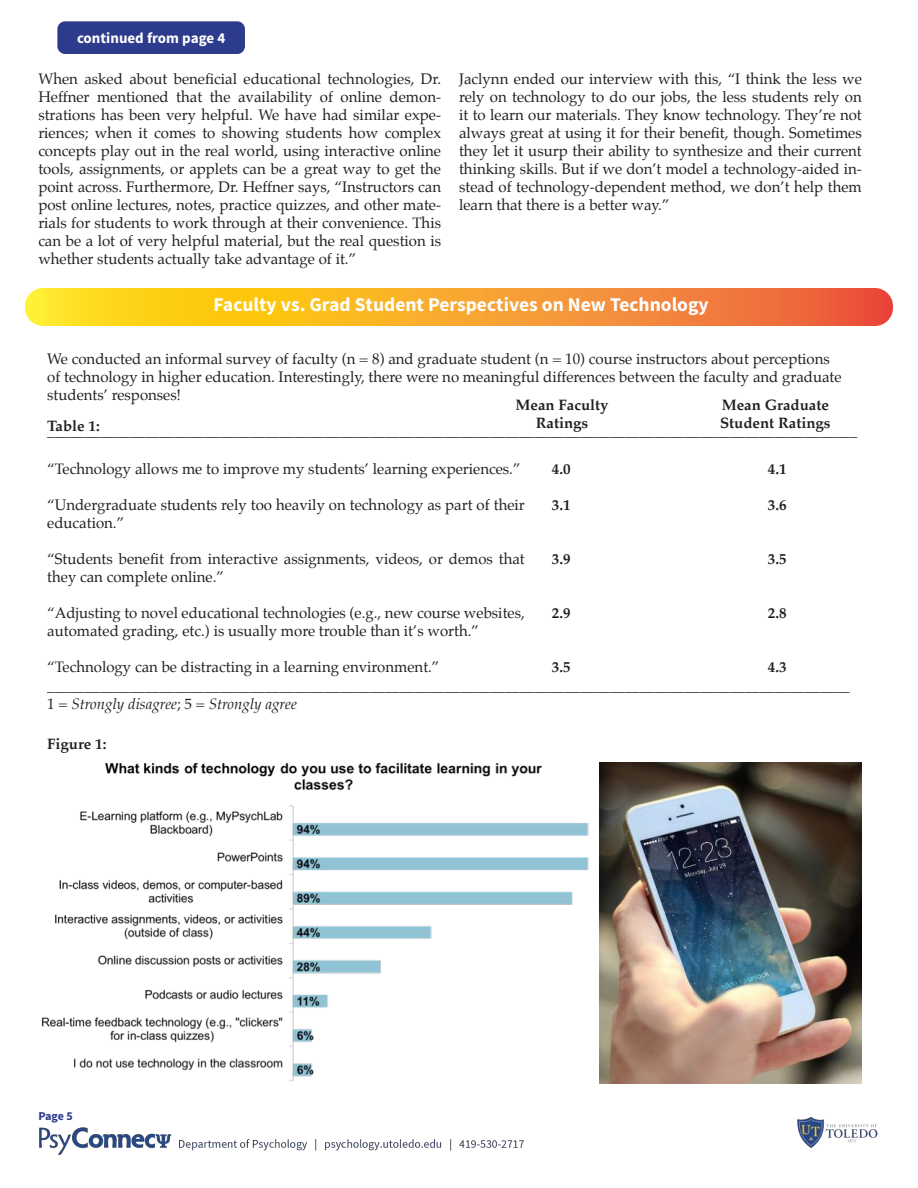
<style>
.page{position:relative;width:918px;height:1188px;background:#fff}
.page>*{position:absolute;margin:0;border:0;box-sizing:border-box;transform-origin:0 0}
.t1{font:700 19.5px "Source Sans Pro";color:#fff}
.t2{font:15px/18px "Palatino";color:#241f1f}
.t3{font:15px "Minion Pro";color:#241f1f}
.t4{font:700 15px/18px "Palatino";color:#241f1f}
.t5{font:italic 15px "Palatino";color:#241f1f}
.t6{font:700 15px "Source Sans Pro";color:#fff}
.t7{font:700 12px "Source Sans Pro";color:#2d398d}
.s1{font-style:normal}
</style>
<div class="page">
<img style="left:39px;top:21px;width:839px;height:1135px">
<svg style="left:25px;top:288px;width:868px;height:38px;background:#f6a42d"></svg>
<img style="left:41px;top:756px;width:565px;height:327px">
<img style="left:599px;top:762px;width:263px;height:321px">
<p class="t6" style="left:77px;top:29px;width:150px">continued from page 4</p>
<p class="t2" style="left:38px;top:70px;width:404px;text-align:justify">When asked about beneficial educational technologies, Dr.<br>Heffner mentioned that the availability of online demon&shy;strations has been very helpful. We have had similar expe&shy;riences; when it comes to showing students how complex concepts play out in the real world, using interactive online tools, assignments, or applets can be a great way to get the point across. Furthermore, Dr. Heffner says, “Instructors can post online lectures, notes, practice quizzes, and other mate&shy;rials for students to work through at their convenience. This can be a lot of very helpful material, but the real question is whether students actually take advantage of it.”</p>
<p class="t2" style="left:459px;top:70px;width:404px;text-align:justify">Jaclynn ended our interview with this, “I think the less we rely on technology to do our jobs, the less students rely on it to learn our materials. They know technology. They’re not always great at using it for their benefit, though. Sometimes they let it usurp their ability to synthesize and their current thinking skills. But if we don’t model a technology-aided in&shy;stead of technology-dependent method, we don’t help them learn that there is a better way.”</p>
<h1 class="t1" style="left:214px;top:292px;width:496px">Faculty vs. Grad Student Perspectives on New Technology</h1>
<p class="t2" style="left:47px;top:350px;width:796px">We conducted an informal survey of faculty (n = 8) and graduate student (n = 10) course instructors about perceptions of technology in higher education. Interestingly, there were no meaningful differences between the faculty and graduate students’ responses!</p>
<p class="t4" style="left:516px;top:395px;width:94px;text-align:center">Mean Faculty<br>Ratings</p>
<p class="t3" style="left:47px;top:422px;width:811px">____________________________________________________________________________________________________________</p>
<p class="t4" style="left:720px;top:395px;width:112px">Mean Graduate<br>Student Ratings</p>
<p class="t4" style="left:47px;top:416px;width:54px">Table 1:</p>
<p class="t2" style="left:47px;top:460px;width:475px">“Technology allows me to improve my students’ learning experiences.”</p>
<p class="t2" style="left:47px;top:496px;width:479px">“Undergraduate students rely too heavily on technology as part of their education.”</p>
<p class="t2" style="left:47px;top:550px;width:479px">“Students benefit from interactive assignments, videos, or demos that they can complete online.”</p>
<p class="t2" style="left:47px;top:604px;width:479px">“Adjusting to novel educational technologies (e.g., new course websites, automated grading, etc.) is usually more trouble than it’s worth.”</p>
<p class="t2" style="left:47px;top:658px;width:394px">“Technology can be distracting in a learning environment.”</p>
<p class="t3" style="left:47px;top:676px;width:804px">___________________________________________________________________________________________________________</p>
<p class="t5" style="left:47px;top:692px;width:251px"><span class="s1">1 =</span> Strongly disagree<span class="s1">; 5 =</span> Strongly agree</p>
<p class="t4" style="left:552px;top:459px;width:20px">4.0</p>
<p class="t4" style="left:768px;top:459px;width:20px">4.1</p>
<p class="t4" style="left:552px;top:495px;width:20px">3.1</p>
<p class="t4" style="left:768px;top:495px;width:20px">3.6</p>
<p class="t4" style="left:552px;top:549px;width:20px">3.9</p>
<p class="t4" style="left:768px;top:549px;width:20px">3.5</p>
<p class="t4" style="left:552px;top:603px;width:20px">2.9</p>
<p class="t4" style="left:768px;top:603px;width:20px">2.8</p>
<p class="t4" style="left:552px;top:657px;width:20px">3.5</p>
<p class="t4" style="left:768px;top:657px;width:20px">4.3</p>
<p class="t4" style="left:47px;top:735px;width:61px">Figure 1:</p>
<p class="t7" style="left:38px;top:1108px;width:36px">Page 5</p>
</div>
